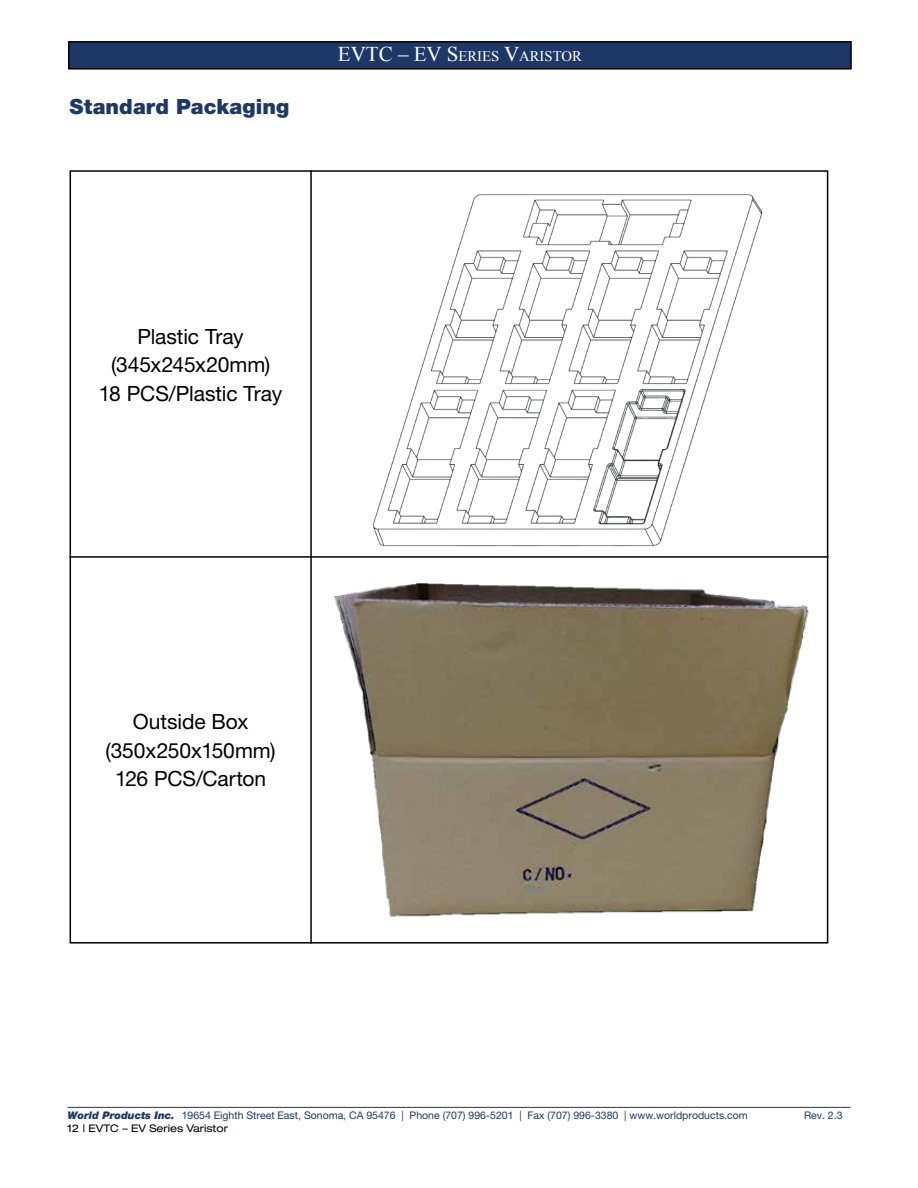
<style>
.page{position:relative;width:918px;height:1188px;background:#fff}
.page>*{position:absolute;margin:0;border:0;box-sizing:border-box;transform-origin:0 0}
.t1{font:21px/28.5px "Helvetica Neue LT Std";letter-spacing:-.005em;color:#000;text-align:center}
.t2{font:900 21px "Helvetica Neue LT Std";letter-spacing:.005em;color:#1d3867}
.t3{font:14.7px "Times New Roman";color:#fff}
.t4{font:10.5px "Helvetica Neue LT Std";color:#1d3867}
.t5{font:expanded 10.5px "Helvetica Neue LT Std";color:#000}
.s1{font-size:21px}
.s2{font-weight:900;font-style:italic}
</style>
<div class="page">
<hr style="left:68px;top:1107px;width:782px;height:1px;background:#1d3867">
<div style="left:69px;top:42px;width:782px;height:27px;background:#1d3867"></div>
<div style="left:68px;top:41px;width:784px;height:29px;border:2px solid #000"></div>
<hr style="left:310px;top:170px;width:2px;height:774px;background:#000">
<hr style="left:70px;top:556px;width:758px;height:2px;background:#000">
<img style="left:372px;top:194px;width:390px;height:353px">
<img style="left:334px;top:583px;width:475px;height:334px">
<h1 class="t2" style="left:70px;top:94px;width:221px">Standard Packaging</h1>
<h2 class="t3" style="left:338px;top:46px;width:245px"><span class="s1">EVTC – EV S</span>ERIES <span class="s1">V</span>ARISTOR</h2>
<h1 class="t1" style="left:99px;top:322px;width:185px">Plastic Tray (345x245x20mm)<br>18 PCS/Plastic Tray</h1>
<h1 class="t1" style="left:106px;top:707px;width:172px">Outside Box (350x250x150mm)<br>126 PCS/Carton</h1>
<p class="t4" style="left:68px;top:1109px;width:682px"><span class="s2">World Products Inc.</span> 19654 Eighth Street East, Sonoma, CA 95476 | Phone (707) 996-5201 | Fax (707) 996-3380 | www.worldproducts.com</p>
<p class="t4" style="left:804px;top:1109px;width:40px">Rev. 2.3</p>
<p class="t5" style="left:68px;top:1121px;width:162px">12 | EVTC – EV Series Varistor</p>
</div>
